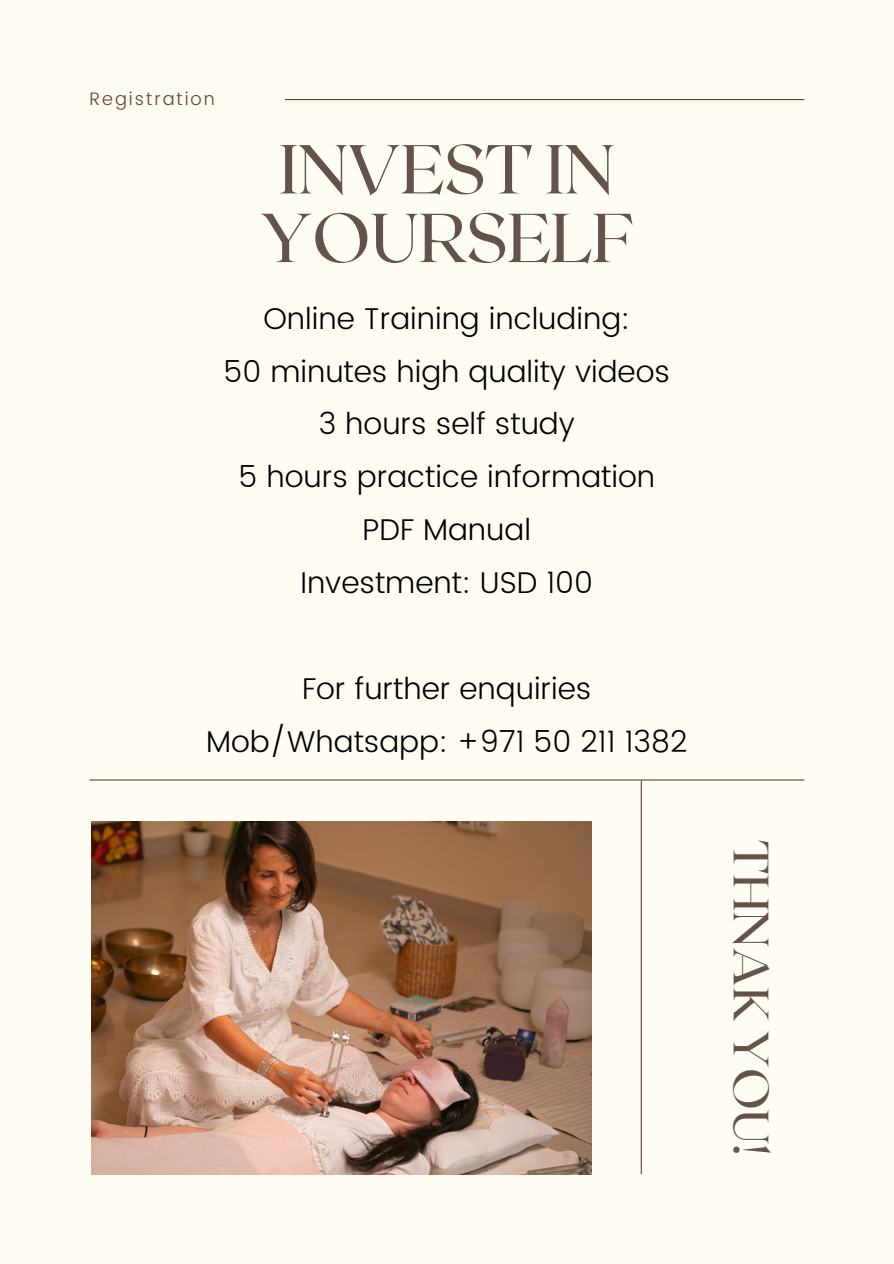
<style>
.page{position:relative;width:894px;height:1264px;background:#fff}
.page>*{position:absolute;margin:0;border:0;box-sizing:border-box;transform-origin:0 0}
.t1{font:69px/68.7px "Roxborough CF";letter-spacing:-.01em;color:#655249}
.t2{font:49.5px "Roxborough CF";letter-spacing:-.01em;color:#655249}
.t3{font:300 30px/52.8px "Poppins";color:#000;text-align:center}
.t4{font:300 18px "Poppins";letter-spacing:.11em;color:#6d4131}
</style>
<div class="page">
<div style="left:0;top:0;width:893px;height:1263px;background:#fffcf3"></div>
<img style="left:92px;top:821px;width:499px;height:353px">
<hr style="left:89px;top:779px;width:715px;height:1px;background:#6d4131">
<hr style="left:640px;top:780px;width:1px;height:394px;background:#6d4131">
<hr style="left:285px;top:99px;width:519px;height:1px;background:#6d4131">
<h2 class="t4" style="left:89px;top:88px;width:127px">Registration</h2>
<h3 class="t1" style="left:260px;top:131px;width:375px">INVEST IN<br>YOURSELF</h3>
<p class="t3" style="left:223px;top:292px;width:448px">Online Training including:<br>50 minutes high quality videos<br>3 hours self study<br>5 hours practice information<br>PDF Manual<br>Investment: USD 100</p>
<h1 class="t3" style="left:206px;top:662px;width:482px">For further enquiries<br>Mob/Whatsapp: +971 50 211 1382</h1>
<h3 class="t2" style="left:783px;top:840px;width:316px;rotate:90deg">THNAK YOU!</h3>
</div>
